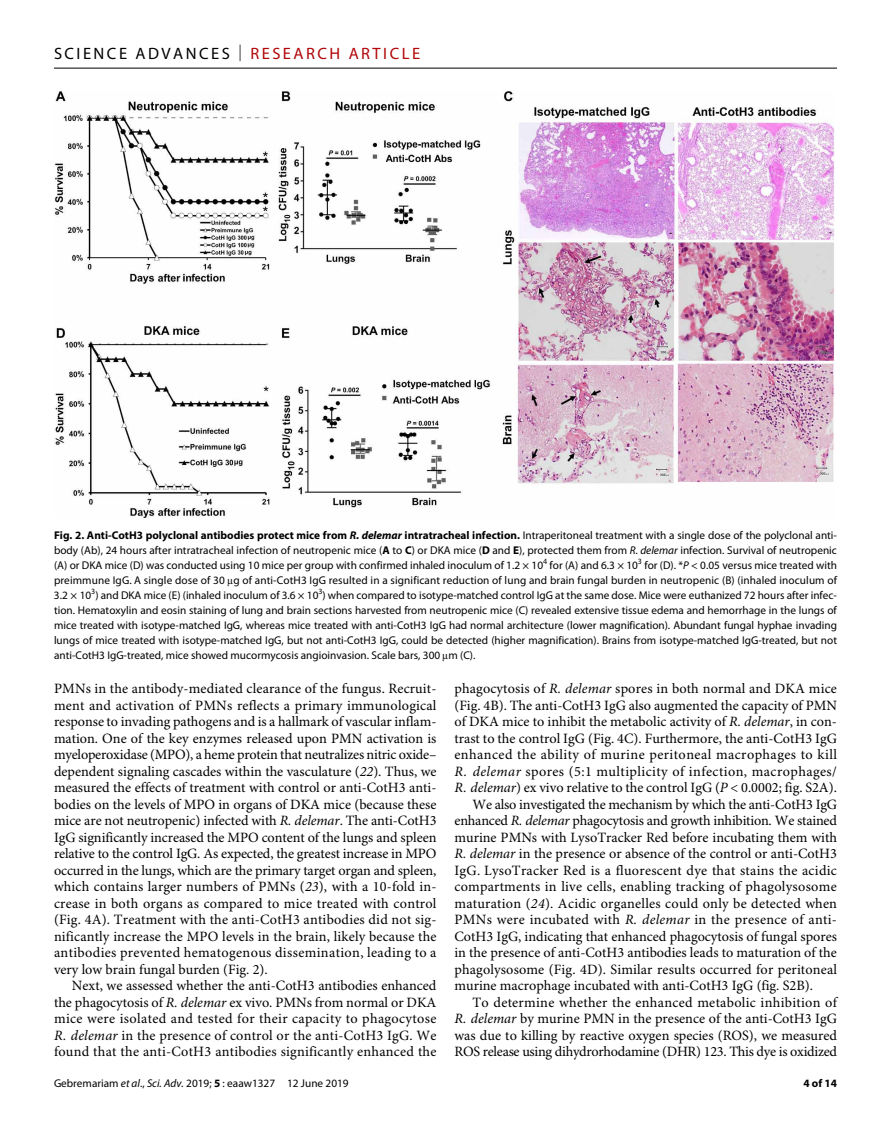
<style>
.page{position:relative;width:891px;height:1134px;background:#fff}
.page>*{position:absolute;margin:0;border:0;box-sizing:border-box;transform-origin:0 0}
.t1{font:16.5px "Myriad Pro";letter-spacing:.15em;color:#000}
.t2{font:14.25px/16.5px "Minion Pro";color:#000;text-align:justify}
.t3{font:14.25px "Minion Pro";letter-spacing:.02em;color:#000}
.t4{font:14.25px "Minion Pro";letter-spacing:.03em;color:#000}
.t5{font:14.25px "Minion Pro";letter-spacing:-.02em;color:#000}
.t6{font:11.25px/15px "Myriad Pro";color:#000;text-align:justify}
.t7{font:700 11.25px "Myriad Pro";color:#000}
.s1{font-weight:300}
.s2{color:#b10508}
.s3{font-weight:700}
.s4{font-weight:700;font-style:italic}
.s5{font-style:italic}
</style>
<div class="page">
<hr style="left:54px;top:68px;width:783px;height:1px;background:#000">
<img style="left:54px;top:90px;width:781px;height:428px">
<p class="t1" style="left:54px;top:40px;width:368px">SCIENCE ADVANCES <span class="s1">|</span> <span class="s2">RESEARCH ARTICLE</span></p>
<p class="t6" style="left:54px;top:528px;width:785px"><span class="s3">Fig. 2. Anti-CotH3 polyclonal antibodies protect mice from</span> <span class="s4">R. delemar</span> <span class="s3">intratracheal infection.</span> Intraperitoneal treatment with a single dose of the polyclonal anti&shy;body (Ab), 24 hours after intratracheal infection of neutropenic mice (<span class="s3">A</span> to <span class="s3">C</span>) or DKA mice (<span class="s3">D</span> and <span class="s3">E</span>), protected them from <span class="s5">R. delemar</span> infection. Survival of neutropenic (A) or DKA mice (D) was conducted using 10 mice per group with confirmed inhaled inoculum of 1.2 × 10<sup>4</sup> for (A) and 6.3 × 10<sup>3</sup> for (D). *<span class="s5">P</span> &lt; 0.05 versus mice treated with preimmune IgG. A single dose of 30 g of anti-CotH3 IgG resulted in a significant reduction of lung and brain fungal burden in neutropenic (B) (inhaled inoculum of 3.2 × 10<sup>3</sup>) and DKA mice (E) (inhaled inoculum of 3.6 × 10<sup>3</sup>) when compared to isotype-matched control IgG at the same dose. Mice were euthanized 72 hours after infec&shy;tion. Hematoxylin and eosin staining of lung and brain sections harvested from neutropenic mice (C) revealed extensive tissue edema and hemorrhage in the lungs of mice treated with isotype-matched IgG, whereas mice treated with anti-CotH3 IgG had normal architecture (lower magnification). Abundant fungal hyphae invading lungs of mice treated with isotype-matched IgG, but not anti-CotH3 IgG, could be detected (higher magnification). Brains from isotype-matched IgG-treated, but not anti-CotH3 IgG-treated, mice showed mucormycosis angioinvasion. Scale bars, 300 m (C).</p>
<p class="t2" style="left:54px;top:682px;width:384px">PMNs in the antibody-mediated clearance of the fungus. Recruit&shy;ment and activation of PMNs reflects a primary immunological response to invading pathogens and is a hallmark of vascular inflam&shy;mation. One of the key enzymes released upon PMN activation is myeloperoxidase (MPO), a heme protein that neutralizes nitric oxide– dependent signaling cascades within the vasculature (<span class="s5">22</span>). Thus, we measured the effects of treatment with control or anti-CotH3 anti&shy;bodies on the levels of MPO in organs of DKA mice (because these mice are not neutropenic) infected with <span class="s5">R. delemar</span>. The anti-CotH3<br>IgG significantly increased the MPO content of the lungs and spleen relative to the control IgG. As expected, the greatest increase in MPO occurred in the lungs, which are the primary target organ and spleen, which contains larger numbers of PMNs (<span class="s5">23</span>), with a 10-fold in&shy;crease in both organs as compared to mice treated with control (Fig. 4A). Treatment with the anti-CotH3 antibodies did not sig&shy;nificantly increase the MPO levels in the brain, likely because the antibodies prevented hematogenous dissemination, leading to a very low brain fungal burden (Fig. 2).</p>
<p class="t2" style="left:54px;top:979px;width:384px;text-indent:18px">Next, we assessed whether the anti-CotH3 antibodies enhanced the phagocytosis of <span class="s5">R. delemar</span> ex vivo. PMNs from normal or DKA mice were isolated and tested for their capacity to phagocytose <span class="s5">R. delemar</span> in the presence of control or the anti-CotH3 IgG. We found that the anti-CotH3 antibodies significantly enhanced the</p>
<p class="t6" style="left:54px;top:1076px;width:296px">Gebremariam <span class="s5">et al</span>., <span class="s5">Sci. Adv.</span> 2019; <span class="s3">5</span> : eaaw1327 12 June 2019</p>
<p class="t2" style="left:454px;top:682px;width:384px">phagocytosis of <span class="s5">R. delemar</span> spores in both normal and DKA mice</p>
<p class="t2" style="left:454px;top:699px;width:384px">(Fig. 4B). The anti-CotH3 IgG also augmented the capacity of PMN</p>
<p class="t2" style="left:454px;top:715px;width:384px">of DKA mice to inhibit the metabolic activity of <span class="s5">R. delemar</span>, in con-</p>
<p class="t2" style="left:454px;top:732px;width:384px">trast to the control IgG (Fig. 4C). Furthermore, the anti-CotH3 IgG</p>
<p class="t4" style="left:454px;top:746px;width:384px">enhanced the ability of murine peritoneal macrophages to kill</p>
<p class="t4" style="left:454px;top:762px;width:384px"><span class="s5">R. delemar</span> spores (5:1 multiplicity of infection, macrophages/</p>
<p class="t2" style="left:454px;top:781px;width:384px"><span class="s5">R. delemar</span>) ex vivo relative to the control IgG (<span class="s5">P</span> &lt; 0.0002; fig. S2A).</p>
<p class="t2" style="left:472px;top:798px;width:366px">We also investigated the mechanism by which the anti-CotH3 IgG</p>
<p class="t2" style="left:454px;top:814px;width:384px">enhanced <span class="s5">R. delemar</span> phagocytosis and growth inhibition. We stained</p>
<p class="t2" style="left:454px;top:831px;width:384px">murine PMNs with LysoTracker Red before incubating them with</p>
<p class="t2" style="left:454px;top:847px;width:384px"><span class="s5">R. delemar</span> in the presence or absence of the control or anti-CotH3</p>
<p class="t3" style="left:454px;top:861px;width:384px">IgG. LysoTracker Red is a fluorescent dye that stains the acidic</p>
<p class="t2" style="left:454px;top:880px;width:384px">compartments in live cells, enabling tracking of phagolysosome</p>
<p class="t2" style="left:454px;top:897px;width:384px">maturation (<span class="s5">24</span>). Acidic organelles could only be detected when</p>
<p class="t3" style="left:454px;top:911px;width:384px">PMNs were incubated with <span class="s5">R. delemar</span> in the presence of anti-</p>
<p class="t2" style="left:454px;top:930px;width:384px">CotH3 IgG, indicating that enhanced phagocytosis of fungal spores</p>
<p class="t2" style="left:454px;top:946px;width:384px">in the presence of anti-CotH3 antibodies leads to maturation of the</p>
<p class="t2" style="left:454px;top:963px;width:384px">phagolysosome (Fig. 4D). Similar results occurred for peritoneal</p>
<p class="t2" style="left:454px;top:979px;width:360px">murine macrophage incubated with anti-CotH3 IgG (fig. S2B).</p>
<p class="t3" style="left:472px;top:993px;width:366px">To determine whether the enhanced metabolic inhibition of</p>
<p class="t2" style="left:454px;top:1012px;width:384px"><span class="s5">R. delemar</span> by murine PMN in the presence of the anti-CotH3 IgG</p>
<p class="t2" style="left:454px;top:1029px;width:384px">was due to killing by reactive oxygen species (ROS), we measured</p>
<p class="t5" style="left:454px;top:1043px;width:384px">ROS release using dihydrorhodamine (DHR) 123. This dye is oxidized</p>
<p class="t7" style="left:803px;top:1074px;width:35px">4 of 14</p>
</div>
